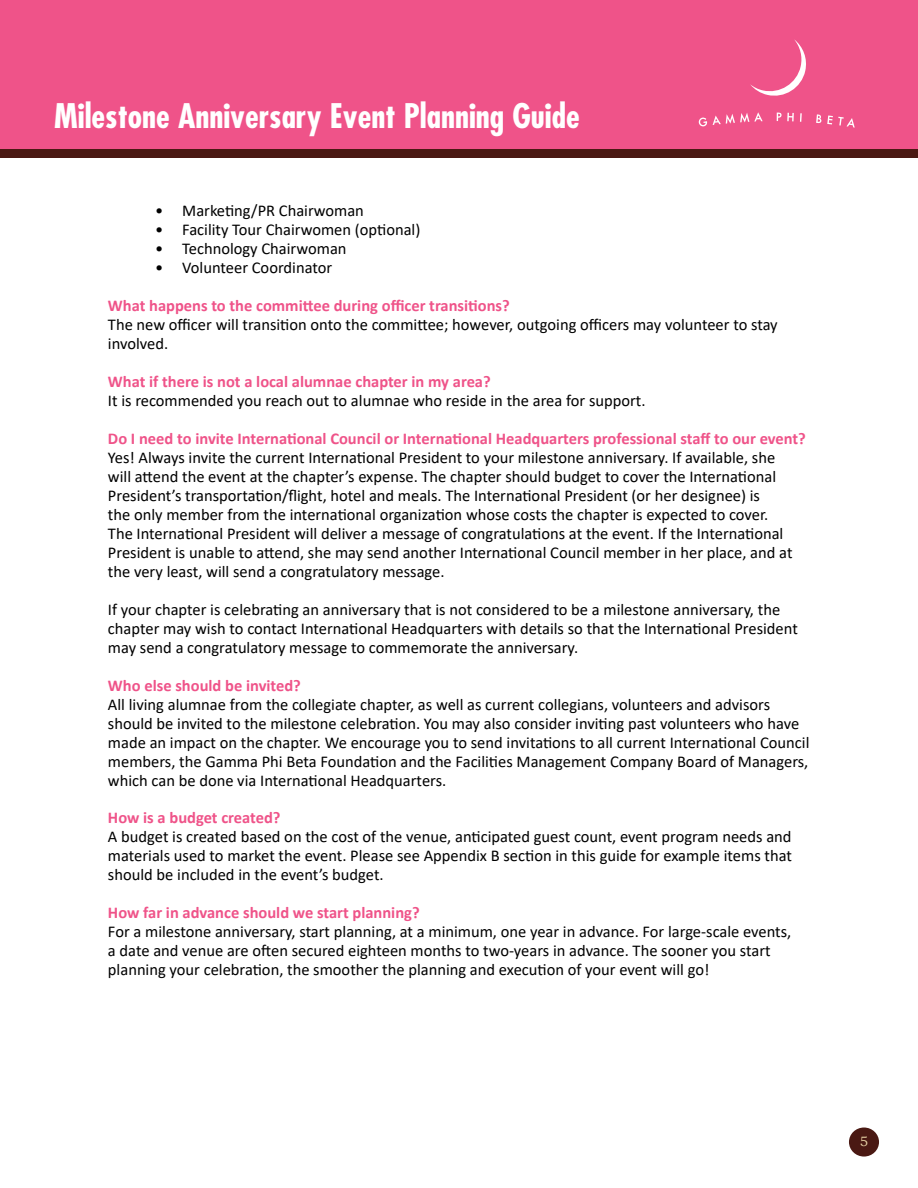
<style>
.page{position:relative;width:918px;height:1188px;background:#fff}
.page>*{position:absolute;margin:0;border:0;box-sizing:border-box;transform-origin:0 0}
.t1{font:700 condensed 33px "Futura Std";color:#fff}
.t2{font:16.5px/18.9px "Calibri";color:#000}
.t3{font:700 16.5px "Calibri";color:#ef5389}
.t4{font:13.5px "Bookman Old Style";color:#e8d3a5}
</style>
<div class="page">
<div style="left:0;top:0;width:918px;height:158px;background:#ef5389"></div>
<svg style="left:750px;top:39px;width:56px;height:57px"></svg>
<svg style="left:698px;top:117px;width:9px;height:10px"></svg>
<svg style="left:800px;top:113px;width:2px;height:9px"></svg>
<svg style="left:713px;top:112px;width:50px;height:13px"></svg>
<svg style="left:777px;top:113px;width:17px;height:8px"></svg>
<svg style="left:816px;top:114px;width:5px;height:9px"></svg>
<svg style="left:827px;top:116px;width:28px;height:12px"></svg>
<div style="left:0;top:149px;width:918px;height:9px;background:#4a1913"></div>
<div style="left:849px;top:1128px;width:30px;height:29px;background:#4a1913;border-radius:50%"></div>
<h1 class="t1" style="left:54px;top:95px;width:527px">Milestone Anniversary Event Planning Guide</h1>
<p class="t2" style="left:155px;top:201px;width:210px">• Marketing/PR Chairwoman</p>
<p class="t2" style="left:155px;top:220px;width:267px">• Facility Tour Chairwomen (optional)</p>
<p class="t2" style="left:155px;top:239px;width:193px">• Technology Chairwoman</p>
<p class="t2" style="left:155px;top:258px;width:179px">• Volunteer Coordinator</p>
<p class="t3" style="left:108px;top:294px;width:403px">What happens to the committee during officer transitions?</p>
<p class="t2" style="left:108px;top:315px;width:671px">The new officer will transition onto the committee; however, outgoing officers may volunteer to stay involved.</p>
<p class="t3" style="left:108px;top:370px;width:384px">What if there is not a local alumnae chapter in my area?</p>
<p class="t2" style="left:108px;top:391px;width:539px">It is recommended you reach out to alumnae who reside in the area for support.</p>
<p class="t3" style="left:108px;top:427px;width:699px">Do I need to invite International Council or International Headquarters professional staff to our event?</p>
<p class="t2" style="left:108px;top:448px;width:686px">Yes! Always invite the current International President to your milestone anniversary. If available, she will attend the event at the chapter’s expense. The chapter should budget to cover the International President’s transportation/flight, hotel and meals. The International President (or her designee) is<br>the only member from the international organization whose costs the chapter is expected to cover.<br>The International President will deliver a message of congratulations at the event. If the International President is unable to attend, she may send another International Council member in her place, and at the very least, will send a congratulatory message.</p>
<p class="t2" style="left:108px;top:599px;width:691px">If your chapter is celebrating an anniversary that is not considered to be a milestone anniversary, the chapter may wish to contact International Headquarters with details so that the International President may send a congratulatory message to commemorate the anniversary.</p>
<p class="t3" style="left:108px;top:674px;width:194px">Who else should be invited?</p>
<p class="t2" style="left:108px;top:694px;width:703px">All living alumnae from the collegiate chapter, as well as current collegians, volunteers and advisors should be invited to the milestone celebration. You may also consider inviting past volunteers who have made an impact on the chapter. We encourage you to send invitations to all current International Council members, the Gamma Phi Beta Foundation and the Facilities Management Company Board of Managers, which can be done via International Headquarters.</p>
<p class="t3" style="left:108px;top:806px;width:174px">How is a budget created?</p>
<p class="t2" style="left:108px;top:827px;width:686px;text-align:justify">A budget is created based on the cost of the venue, anticipated guest count, event program needs and materials used to market the event. Please see Appendix B section in this guide for example items that should be included in the event’s budget.</p>
<p class="t3" style="left:108px;top:901px;width:313px">How far in advance should we start planning?</p>
<p class="t2" style="left:108px;top:922px;width:685px">For a milestone anniversary, start planning, at a minimum, one year in advance. For large-scale events, a date and venue are often secured eighteen months to two-years in advance. The sooner you start planning your celebration, the smoother the planning and execution of your event will go!</p>
<p class="t4" style="left:860px;top:1133px;width:10px">5</p>
</div>
